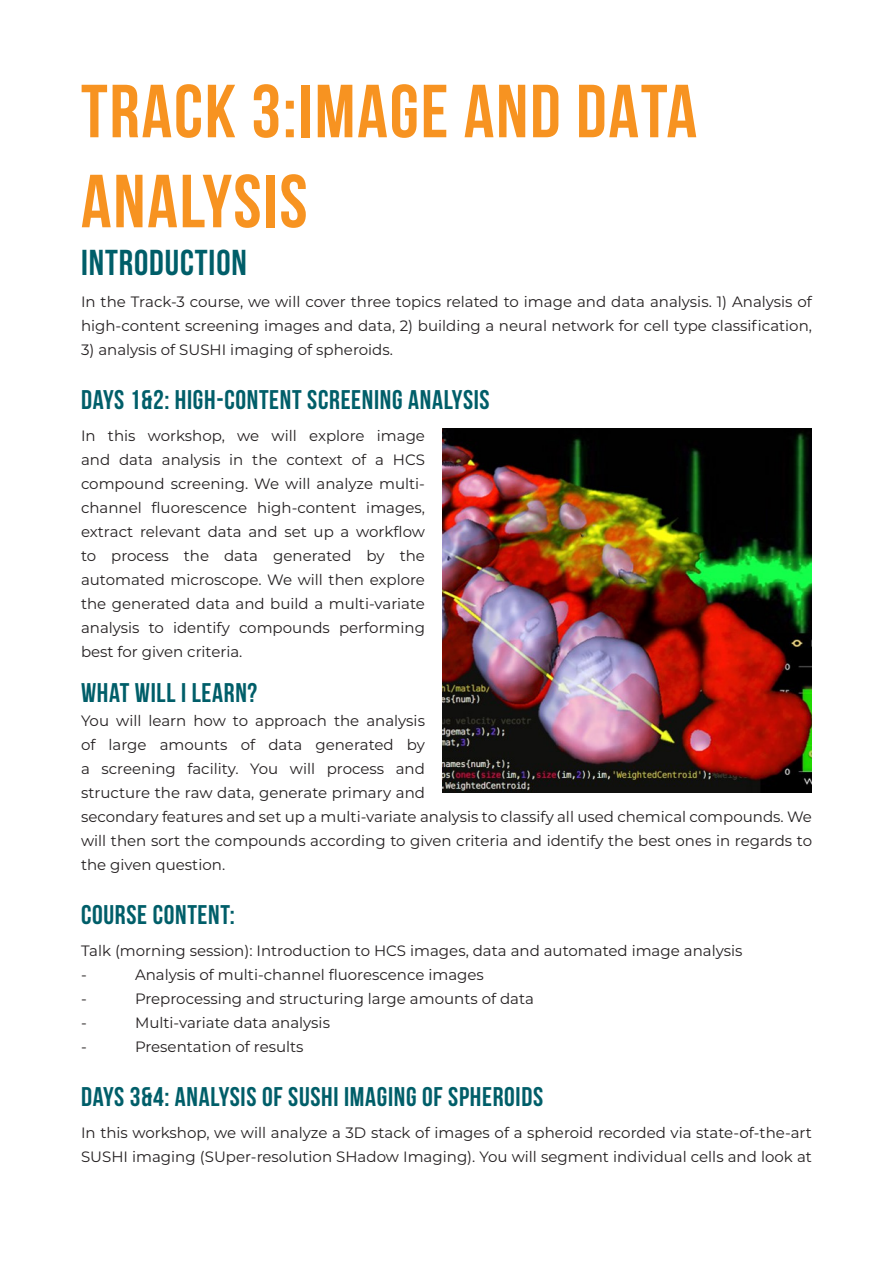
<style>
.page{position:relative;width:893px;height:1263px;background:#fff}
.page>*{position:absolute;margin:0;border:0;box-sizing:border-box;transform-origin:0 0}
.Paragraph_Style_2{font:700 75px/90px "Bebas Neue";letter-spacing:.025em;color:#f79321}
.DZNE_School_2{font:700 36px "Bebas Neue";letter-spacing:.025em;color:#005e69}
.DZNE_School_3{font:700 27px "Bebas Neue";letter-spacing:.025em;color:#005e69}
.Paragraph_Style_1{font:700 27px "Bebas Neue";letter-spacing:.025em;color:#005e69}
.Paragraph_Style_1-2{font:15px/24px "Montserrat";color:#231f20}
</style>
<div class="page">
<img style="left:442px;top:428px;width:370px;height:364px">
<p class="Paragraph_Style_2" style="left:81px;top:65px;width:618px">TRACK 3:IMAGE AND DATA<br>ANALYSIS</p>
<p class="DZNE_School_2" style="left:81px;top:242px;width:167px">INTRODUCTION</p>
<p class="Paragraph_Style_1-2" style="left:81px;top:289px;width:732px">In the Track-3 course, we will cover three topics related to image and data analysis. 1) Analysis of high-content screening images and data, 2) building a neural network for cell type classification,</p>
<p class="Paragraph_Style_1-2" style="left:81px;top:337px;width:313px">3) analysis of SUSHI imaging of spheroids.</p>
<p class="DZNE_School_3" style="left:81px;top:385px;width:410px">DAYS 1&amp;2: HIGH-CONTENT SCREENING ANALYSIS</p>
<p class="Paragraph_Style_1-2" style="left:81px;top:423px;width:346px;text-align:justify">In this workshop, we will explore image and data analysis in the context of a HCS compound screening. We will analyze multi&shy;channel fluorescence high-content images, extract relevant data and set up a workflow to process the data generated by the automated microscope. We will then explore the generated data and build a multi-variate analysis to identify compounds performing best for given criteria.</p>
<p class="Paragraph_Style_1" style="left:81px;top:678px;width:178px">WHAT WILL I LEARN?</p>
<p class="Paragraph_Style_1-2" style="left:81px;top:708px;width:733px">You will learn how to approach the analysis<br>of large amounts of data generated by<br>a screening facility. You will process and<br>structure the raw data, generate primary and<br>secondary features and set up a multi-variate analysis to classify all used chemical compounds. We will then sort the compounds according to given criteria and identify the best ones in regards to the given question.</p>
<p class="DZNE_School_3" style="left:81px;top:900px;width:155px">COURSE CONTENT:</p>
<p class="Paragraph_Style_1-2" style="left:81px;top:938px;width:663px">Talk (morning session): Introduction to HCS images, data and automated image analysis</p>
<p class="Paragraph_Style_1-2" style="left:81px;top:962px;width:7px">-</p>
<p class="Paragraph_Style_1-2" style="left:135px;top:962px;width:350px">Analysis of multi-channel fluorescence images</p>
<p class="Paragraph_Style_1-2" style="left:81px;top:986px;width:7px">-</p>
<p class="Paragraph_Style_1-2" style="left:135px;top:986px;width:401px">Preprocessing and structuring large amounts of data</p>
<p class="Paragraph_Style_1-2" style="left:81px;top:1010px;width:7px">-</p>
<p class="Paragraph_Style_1-2" style="left:135px;top:1010px;width:196px">Multi-variate data analysis</p>
<p class="Paragraph_Style_1-2" style="left:81px;top:1034px;width:7px">-</p>
<p class="Paragraph_Style_1-2" style="left:135px;top:1034px;width:170px">Presentation of results</p>
<p class="DZNE_School_3" style="left:81px;top:1082px;width:464px">DAYS 3&amp;4: ANALYSIS OF SUSHI IMAGING OF SPHEROIDS</p>
<p class="Paragraph_Style_1-2" style="left:81px;top:1120px;width:732px">In this workshop, we will analyze a 3D stack of images of a spheroid recorded via state-of-the-art<br>SUSHI imaging (SUper-resolution SHadow Imaging). You will segment individual cells and look at</p>
</div>
